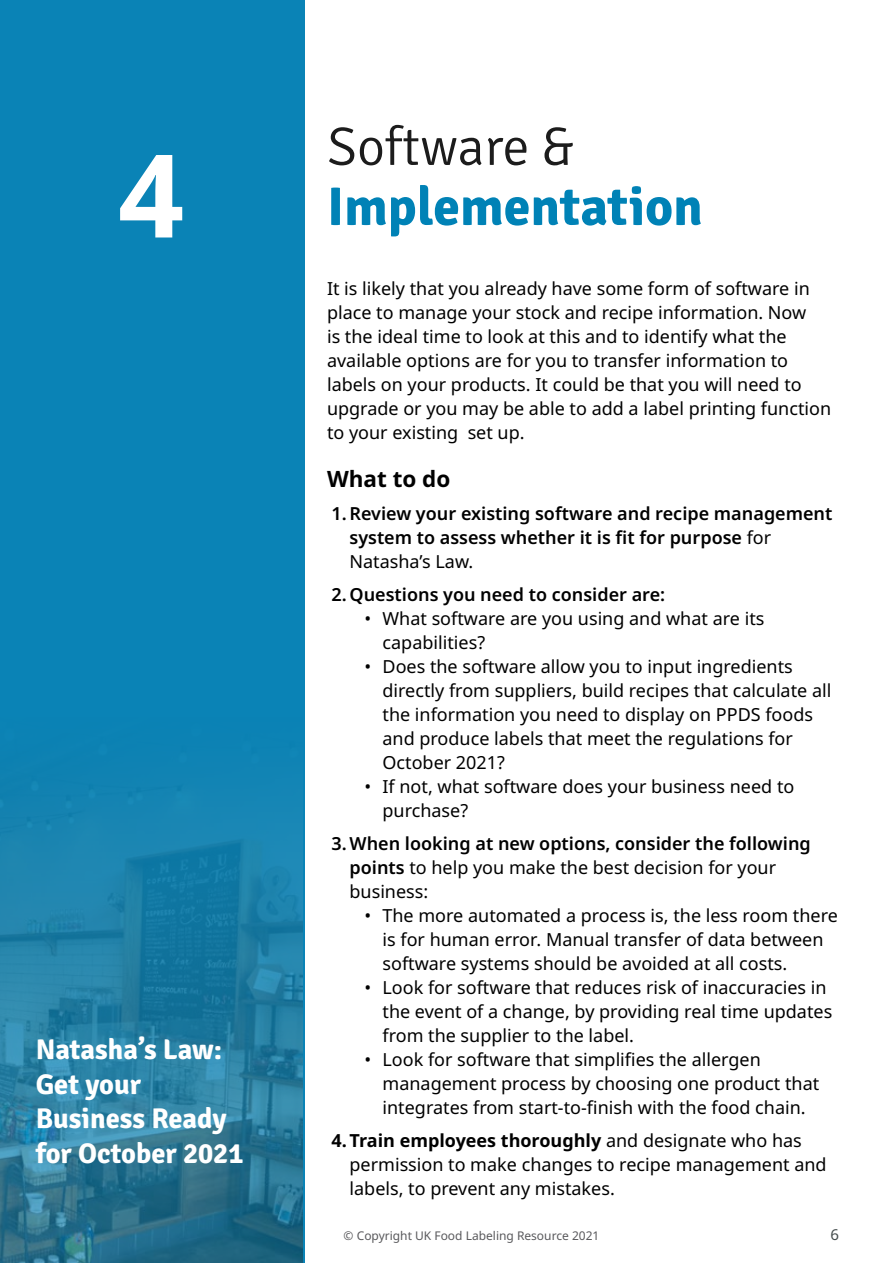
<style>
.page{position:relative;width:893px;height:1263px;background:#fff}
.page>*{position:absolute;margin:0;border:0;box-sizing:border-box;transform-origin:0 0}
.t1{font:700 115.5px "Noto Sans";color:#fff}
.t2{font:700 54px "Signika";color:#0082b6}
.t3{font:300 54px "Signika";color:#1c1c1c}
.t4{font:700 28.5px/34.5px "Signika";color:#fff}
.t5{font:700 22.5px "Noto Sans";color:#000}
.t6{font:18px/24px "Noto Sans";color:#000}
.t7{font:600 18px/24px "Noto Sans";color:#000}
.t8{font:15px "Noto Sans";color:#444c4c}
.t9{font:12px "Noto Sans";color:#59595c}
.s1{font-weight:400}
.s2{font-weight:700}
</style>
<div class="page">
<div style="left:0;top:0;width:304px;height:1263px;background:#0a83b6"></div>
<svg style="left:0;top:782px;width:303px;height:481px;background:#237ca0"></svg>
<h1 class="t1" style="left:118px;top:114px;width:68px">4</h1>
<h3 class="t4" style="left:36px;top:1032px;width:209px">Natasha’s Law:<br>Get your<br>Business Ready for October 2021</h3>
<h2 class="t3" style="left:327px;top:117px;width:249px">Software &amp;</h2>
<h2 class="t2" style="left:327px;top:174px;width:377px">Implementation</h2>
<p class="t6" style="left:327px;top:277px;width:506px">It is likely that you already have some form of software in place to manage your stock and recipe information. Now<br>is the ideal time to look at this and to identify what the available options are for you to transfer information to labels on your products. It could be that you will need to upgrade or you may be able to add a label printing function to your existing set up.</p>
<p class="t5" style="left:327px;top:463px;width:125px">What to do</p>
<p class="t7" style="left:350px;top:502px;width:484px;text-indent:-18px">1.Review your existing software and recipe management system to assess whether it is fit for purpose <span class="s1">for<br>Natasha’s Law.</span></p>
<p class="t7" style="left:332px;top:583px;width:335px">2.Questions you need to consider are:</p>
<p class="t6" style="left:382px;top:607px;width:383px;text-indent:-18px">• What software are you using and what are its capabilities?</p>
<p class="t6" style="left:382px;top:655px;width:450px;text-indent:-18px">• Does the software allow you to input ingredients directly from suppliers, build recipes that calculate all the information you need to display on PPDS foods and produce labels that meet the regulations for October 2021?</p>
<p class="t6" style="left:382px;top:774px;width:413px;text-indent:-18px">• If not, what software does your business need to purchase?</p>
<p class="t7" style="left:350px;top:831px;width:463px;text-indent:-18px">3.When looking at new options, consider the following points <span class="s1">to help you make the best decision for your business:</span></p>
<p class="t6" style="left:382px;top:903px;width:457px;text-indent:-18px">• The more automated a process is, the less room there is for human error. Manual transfer of data between software systems should be avoided at all costs.</p>
<p class="t6" style="left:382px;top:975px;width:451px;text-indent:-18px">• Look for software that reduces risk of inaccuracies in the event of a change, by providing real time updates from the supplier to the label.</p>
<p class="t6" style="left:382px;top:1047px;width:438px;text-indent:-18px">• Look for software that simplifies the allergen management process by choosing one product that integrates from start-to-finish with the food chain.</p>
<p class="t6" style="left:350px;top:1128px;width:479px;text-indent:-18px"><span class="s2">4.Train employees thoroughly</span> and designate who has permission to make changes to recipe management and labels, to prevent any mistakes.</p>
<p class="t9" style="left:344px;top:1227px;width:257px">© Copyright UK Food Labeling Resource 2021</p>
<p class="t8" style="left:830px;top:1224px;width:10px">6</p>
</div>
